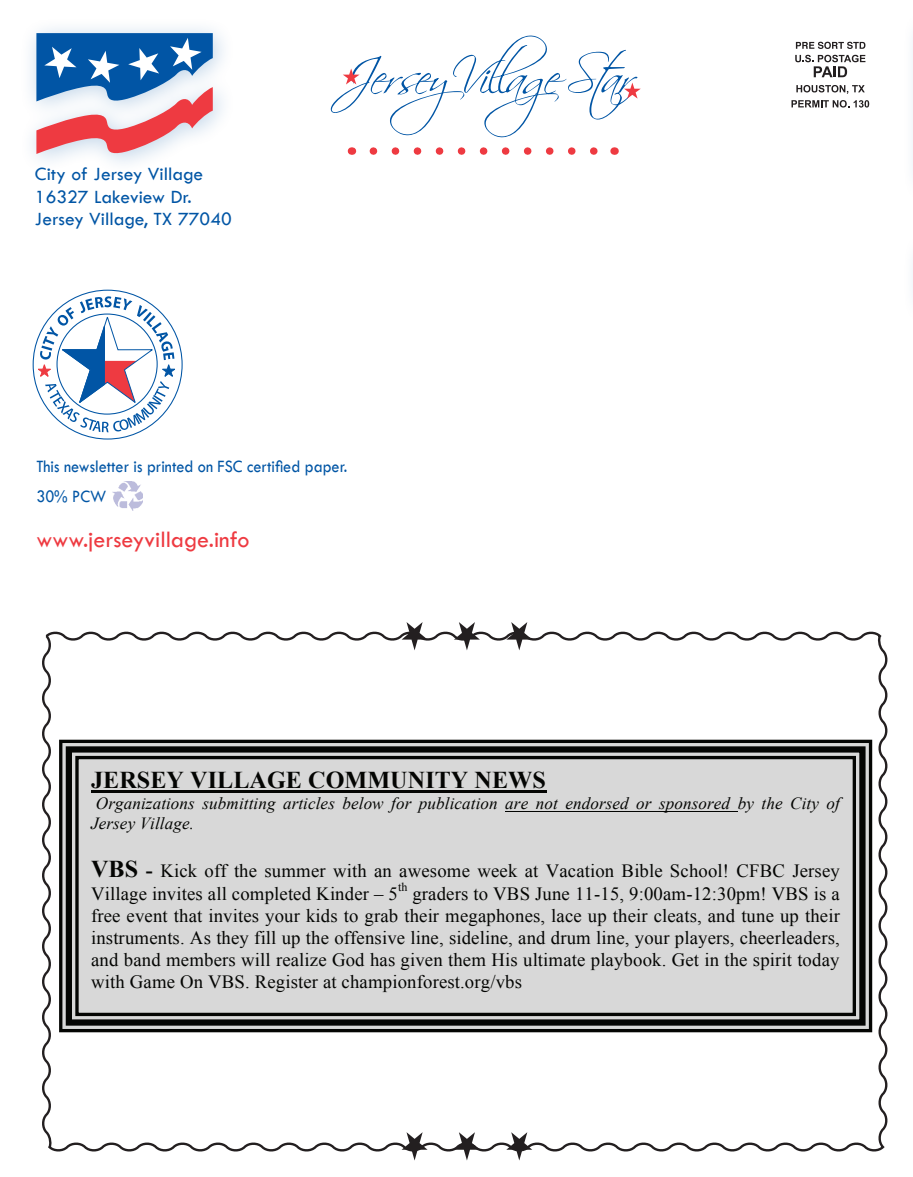
<style>
.page{position:relative;width:913px;height:1177px;background:#fff}
.page>*{position:absolute;margin:0;border:0;box-sizing:border-box;transform-origin:0 0}
.t1{font:700 24.15px "Times New Roman";letter-spacing:.005em;color:#040503}
.t2{font:24px "Tw Cen";color:#ee3a41}
.t3{font:19.5px/22.6px "Tw Cen";color:#0155a5}
.t4{font:18.75px/21.9px "Times New Roman";letter-spacing:.01em;color:#040503}
.t5{font:18px/30px "Tw Cen";color:#0155a5;scale:.9 1}
.t6{font:italic 17.1px/20px "Times New Roman";letter-spacing:.005em;color:#040503}
.t7{font:12px "Times New Roman";color:#040503}
.s1{font-weight:700;font-size:24.15px}
.s2{font-weight:700;font-size:20.85px}
</style>
<div class="page">
<svg style="left:42px;top:631px;width:846px;height:521px"></svg>
<svg style="left:37px;top:296px;width:139px;height:136px"></svg>
<div style="left:19px;top:17px;width:217px;height:158px;background:#0155a5;opacity:.25"></div>
<svg style="left:36px;top:34px;width:177px;height:121px"></svg>
<svg style="left:373px;top:147px;width:225px;height:8px"></svg>
<svg style="left:796px;top:85px;width:68px;height:9px"></svg>
<svg style="left:791px;top:100px;width:77px;height:8px"></svg>
<svg style="left:795px;top:55px;width:70px;height:22px"></svg>
<svg style="left:795px;top:42px;width:70px;height:7px"></svg>
<img style="left:113px;top:481px;width:29px;height:30px">
<svg style="left:330px;top:35px;width:310px;height:102px"></svg>
<svg style="left:401px;top:622px;width:131px;height:28px"></svg>
<svg style="left:401px;top:1132px;width:131px;height:28px"></svg>
<div style="left:61px;top:741px;width:809px;height:289px;background:#d8d8d8"></div>
<div style="left:59px;top:739px;width:812px;height:293px;border:3px solid #040503"></div>
<div style="left:66px;top:746px;width:799px;height:279px;border:6px solid #040503"></div>
<div style="left:75px;top:756px;width:780px;height:260px;border:3px solid #040503"></div>
<hr style="left:91px;top:790px;width:455px;height:3px;background:#040503">
<hr style="left:505px;top:811px;width:232px;height:1px;background:#040503">
<p class="t3" style="left:35px;top:162px;width:198px">City of Jersey Village<br>16327 Lakeview Dr.<br>Jersey Village, TX 77040</p>
<p class="t5" style="left:36px;top:451px;width:347px">This newsletter is printed on FSC certified paper.<br>30% PCW</p>
<p class="t2" style="left:36px;top:525px;width:214px">www.jerseyvillage.info</p>
<p class="t1" style="left:91px;top:763px;width:456px">JERSEY VILLAGE COMMUNITY NEWS</p>
<p class="t6" style="left:91px;top:793px;width:750px">Organizations submitting articles below for publication are not endorsed or sponsored by the City of<br>Jersey Village.</p>
<p class="t4" style="left:91px;top:859px;width:749px;line-height:22.8px"><span class="s1">VBS</span> <span class="s2">-</span> Kick off the summer with an awesome week at Vacation Bible School! CFBC Jersey<br>Village invites all completed Kinder – 5</p>
<p class="t7" style="left:398px;top:879px;width:11px">th</p>
<p class="t4" style="left:91px;top:882px;width:750px;text-align:justify;text-indent:321px">graders to VBS June 11-15, 9:00am-12:30pm! VBS is a free event that invites your kids to grab their megaphones, lace up their cleats, and tune up their instruments. As they fill up the offensive line, sideline, and drum line, your players, cheerleaders, and band members will realize God has given them His ultimate playbook. Get in the spirit today with Game On VBS. Register at championforest.org/vbs</p>
</div>
